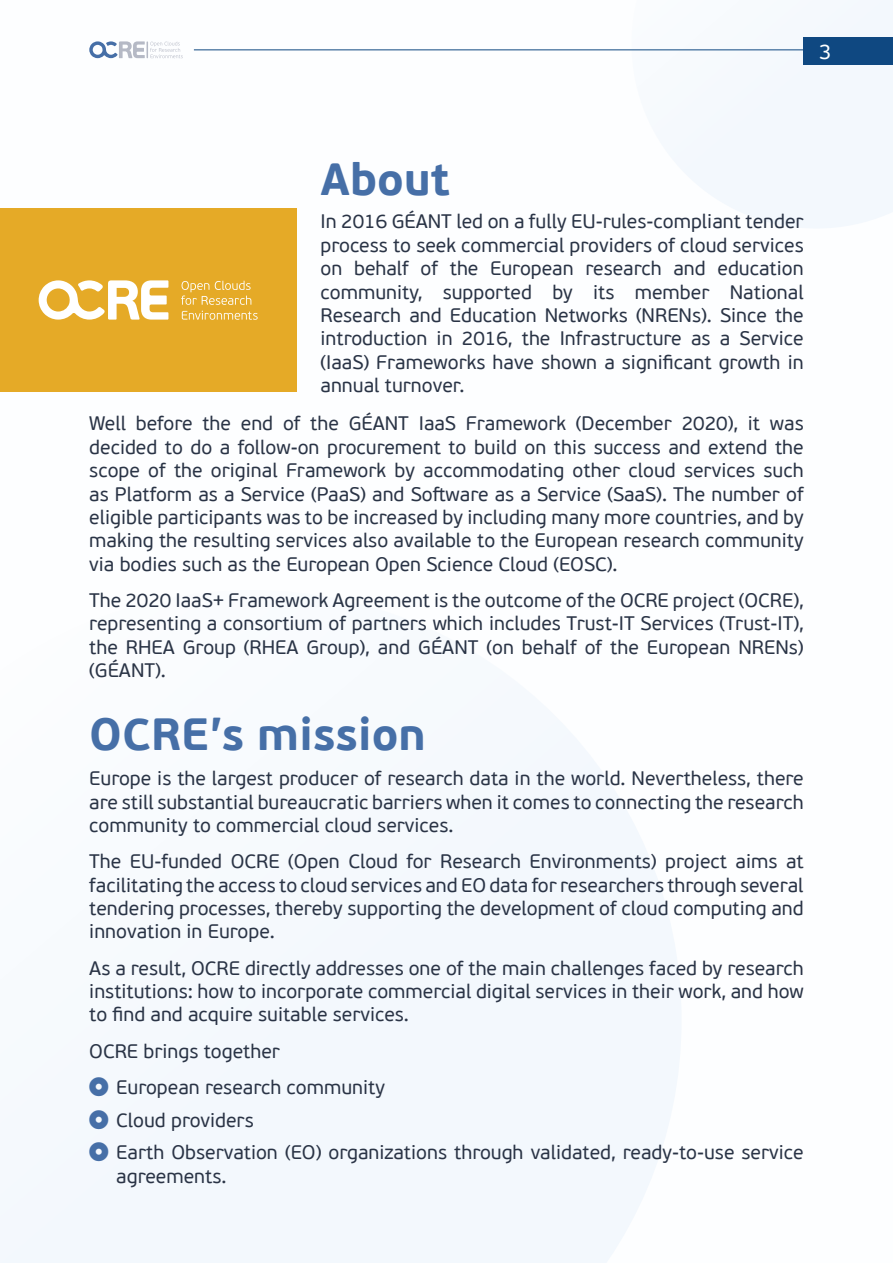
<style>
.page{position:relative;width:893px;height:1263px;background:#fff}
.page>*{position:absolute;margin:0;border:0;box-sizing:border-box;transform-origin:0 0}
.t1{font:700 45px "PF Beau Sans Pro";color:#466fa7}
.t2{font:21px "PF Beau Sans Pro";color:#fff}
.t3{font:19.5px/23.4px "PF Beau Sans Pro";color:#2a3446;text-align:justify}
</style>
<div class="page">
<div style="left:0;top:720px;width:681px;height:543px;background:#f4f8fd"></div>
<svg style="left:631px;top:0;width:262px;height:228px;fill:#f4f8fd"></svg>
<svg style="left:89px;top:41px;width:94px;height:17px"></svg>
<div style="left:804px;top:37px;width:89px;height:27px;background:#0f4881"></div>
<hr style="left:194px;top:49px;width:610px;height:1px;background:#0f4881">
<div style="left:0;top:208px;width:297px;height:184px;background:#e5aa27"></div>
<svg style="left:181px;top:281px;width:70px;height:24px"></svg>
<svg style="left:182px;top:311px;width:76px;height:9px"></svg>
<svg style="left:39px;top:280px;width:129px;height:40px"></svg>
<svg style="left:90px;top:1077px;width:18px;height:19px"></svg>
<svg style="left:90px;top:1110px;width:18px;height:19px"></svg>
<svg style="left:90px;top:1142px;width:18px;height:19px"></svg>
<p class="t2" style="left:819px;top:40px;width:14px">3</p>
<h1 class="t1" style="left:320px;top:151px;width:131px">About</h1>
<p class="t3" style="left:320px;top:210px;width:485px">In 2016 GÉANT led on a fully EU-rules-compliant tender process to seek commercial providers of cloud services on behalf of the European research and education community, supported by its member National Research and Education Networks (NRENs). Since the introduction in 2016, the Infrastructure as a Service (IaaS) Frameworks have shown a significant growth in annual turnover.</p>
<p class="t3" style="left:89px;top:412px;width:716px">Well before the end of the GÉANT IaaS Framework (December 2020), it was decided to do a follow-on procurement to build on this success and extend the scope of the original Framework by accommodating other cloud services such as Platform as a Service (PaaS) and Software as a Service (SaaS). The number of eligible participants was to be increased by including many more countries, and by making the resulting services also available to the European research community via bodies such as the European Open Science Cloud (EOSC).</p>
<p class="t3" style="left:89px;top:589px;width:716px">The 2020 IaaS+ Framework Agreement is the outcome of the OCRE project (OCRE), representing a consortium of partners which includes Trust-IT Services (Trust-IT), the RHEA Group (RHEA Group), and GÉANT (on behalf of the European NRENs) (GÉANT).</p>
<h1 class="t1" style="left:89px;top:707px;width:338px">OCRE’s mission</h1>
<p class="t3" style="left:89px;top:767px;width:716px">Europe is the largest producer of research data in the world. Nevertheless, there are still substantial bureaucratic barriers when it comes to connecting the research community to commercial cloud services.</p>
<p class="t3" style="left:89px;top:850px;width:716px">The EU-funded OCRE (Open Cloud for Research Environments) project aims at facilitating the access to cloud services and EO data for researchers through several tendering processes, thereby supporting the development of cloud computing and innovation in Europe.</p>
<p class="t3" style="left:89px;top:957px;width:716px">As a result, OCRE directly addresses one of the main challenges faced by research institutions: how to incorporate commercial digital services in their work, and how to find and acquire suitable services.</p>
<p class="t3" style="left:116px;top:1033px;width:270px;line-height:36.8px;text-indent:-27px">OCRE brings together<br>European research community</p>
<p class="t3" style="left:116px;top:1104px;width:689px;line-height:32.5px">Cloud providers<br>Earth Observation (EO) organizations through validated, ready-to-use service</p>
<p class="t3" style="left:116px;top:1165px;width:112px">agreements.</p>
</div>
